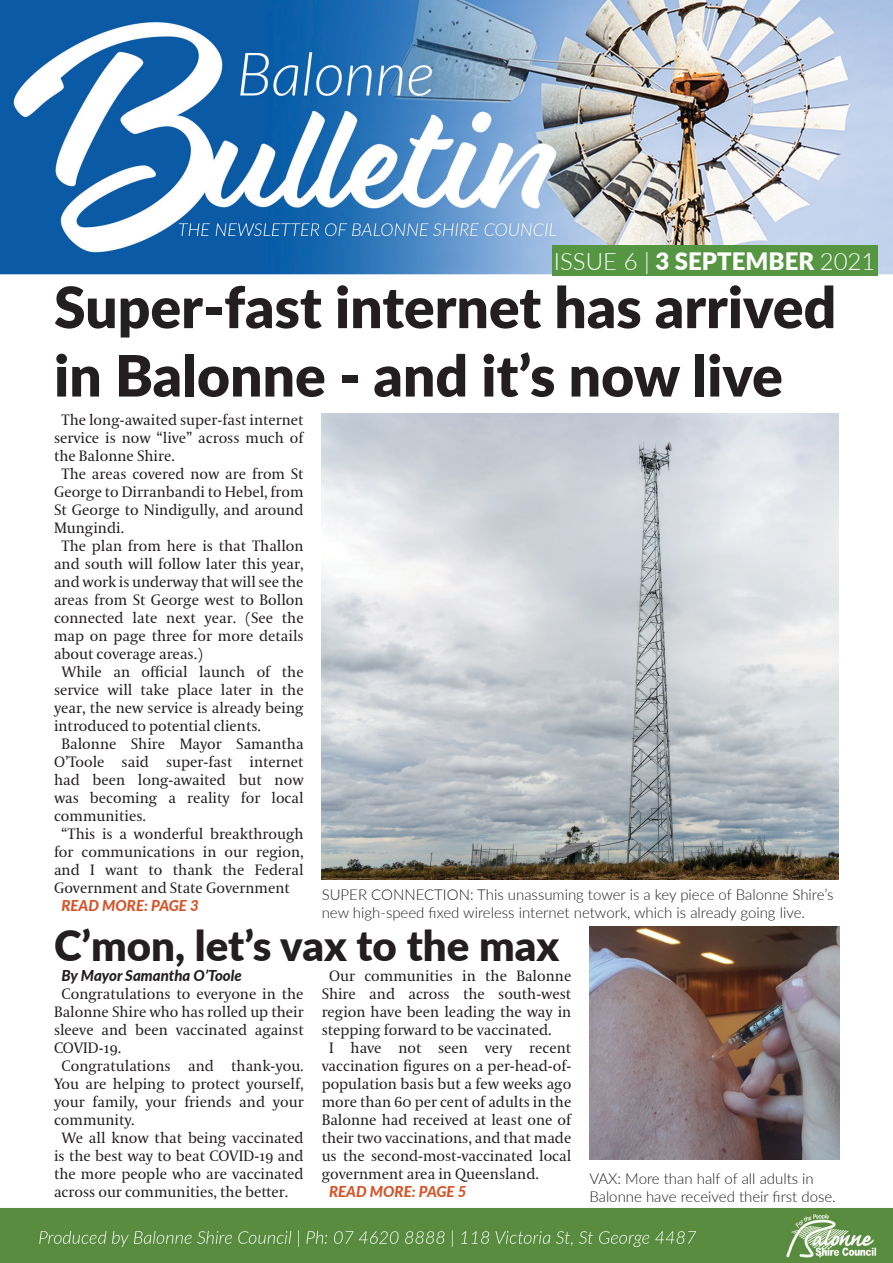
<style>
.page{position:relative;width:893px;height:1263px;background:#fff}
.page>*{position:absolute;margin:0;border:0;box-sizing:border-box;transform-origin:0 0}
.t1{font:900 57px/68.4px "Lato";color:#231f20}
.t2{font:900 42px "Lato";color:#231f20}
.t3{font:300 24px "Lato";color:#fff}
.t4{font:15px/18px "Coranto 2";color:#231f20;text-align:justify}
.t5{font:300 15px/18px "Lato";color:#231f20}
.t6{font:italic 800 15px "Lato";color:#d65328}
.t7{font:italic 800 15px "Lato";color:#231f20}
.s1{font-weight:900}
</style>
<div class="page">
<img style="left:0;top:0;width:893px;height:1263px">
<div style="left:552px;top:245px;width:326px;height:31px;background:#569642"></div>
<img style="left:589px;top:927px;width:250px;height:232px">
<img style="left:322px;top:414px;width:517px;height:466px">
<p class="t3" style="left:554px;top:245px;width:323px">ISSUE 6 | <span class="s1">3 SEPTEMBER</span> 2021</p>
<p class="t1" style="left:54px;top:271px;width:784px">Super-fast internet has arrived in Balonne - and it’s now live</p>
<p class="t4" style="left:54px;top:411px;width:251px;text-indent:8px">The long-awaited super-fast internet service is now “live” across much of the Balonne Shire.</p>
<p class="t4" style="left:54px;top:465px;width:251px;text-indent:8px">The areas covered now are from St George to Dirranbandi to Hebel, from St George to Nindigully, and around Mungindi.</p>
<p class="t4" style="left:54px;top:537px;width:251px;text-indent:8px">The plan from here is that Thallon and south will follow later this year, and work is underway that will see the areas from St George west to Bollon connected late next year. (See the map on page three for more details about coverage areas.)</p>
<p class="t4" style="left:54px;top:663px;width:251px;text-indent:8px">While an official launch of the service will take place later in the year, the new service is already being introduced to potential clients.</p>
<p class="t4" style="left:54px;top:735px;width:251px;text-indent:8px">Balonne Shire Mayor Samantha O’Toole said super-fast internet had been long-awaited but now was becoming a reality for local communities.</p>
<p class="t4" style="left:54px;top:825px;width:251px;text-indent:8px">“This is a wonderful breakthrough for communications in our region, and I want to thank the Federal Government and State Government</p>
<p class="t6" style="left:62px;top:894px;width:139px">READ MORE: PAGE 3</p>
<p class="t2" style="left:54px;top:914px;width:507px">C’mon, let’s vax to the max</p>
<p class="t7" style="left:62px;top:965px;width:182px">By Mayor Samantha O’Toole</p>
<p class="t4" style="left:54px;top:986px;width:251px;text-indent:8px">Congratulations to everyone in the Balonne Shire who has rolled up their sleeve and been vaccinated against COVID-19.</p>
<p class="t4" style="left:54px;top:1058px;width:251px;text-indent:8px">Congratulations and thank-you.<br>You are helping to protect yourself, your family, your friends and your community.</p>
<p class="t4" style="left:54px;top:1130px;width:251px;text-indent:8px">We all know that being vaccinated is the best way to beat COVID-19 and the more people who are vaccinated across our communities, the better.</p>
<p class="t5" style="left:322px;top:885px;width:513px">SUPER CONNECTION: This unassuming tower is a key piece of Balonne Shire’s new high-speed fixed wireless internet network, which is already going live.</p>
<p class="t4" style="left:322px;top:967px;width:251px;text-indent:8px">Our communities in the Balonne Shire and across the south-west region have been leading the way in stepping forward to be vaccinated.</p>
<p class="t4" style="left:322px;top:1039px;width:251px;text-indent:8px">I have not seen very recent vaccination figures on a per-head-of&shy;population basis but a few weeks ago more than 60 per cent of adults in the Balonne had received at least one of their two vaccinations, and that made us the second-most-vaccinated local government area in Queensland.</p>
<p class="t6" style="left:329px;top:1180px;width:139px">READ MORE: PAGE 5</p>
<p class="t5" style="left:589px;top:1169px;width:248px">VAX: More than half of all adults in<br>Balonne have received their first dose.</p>
</div>
